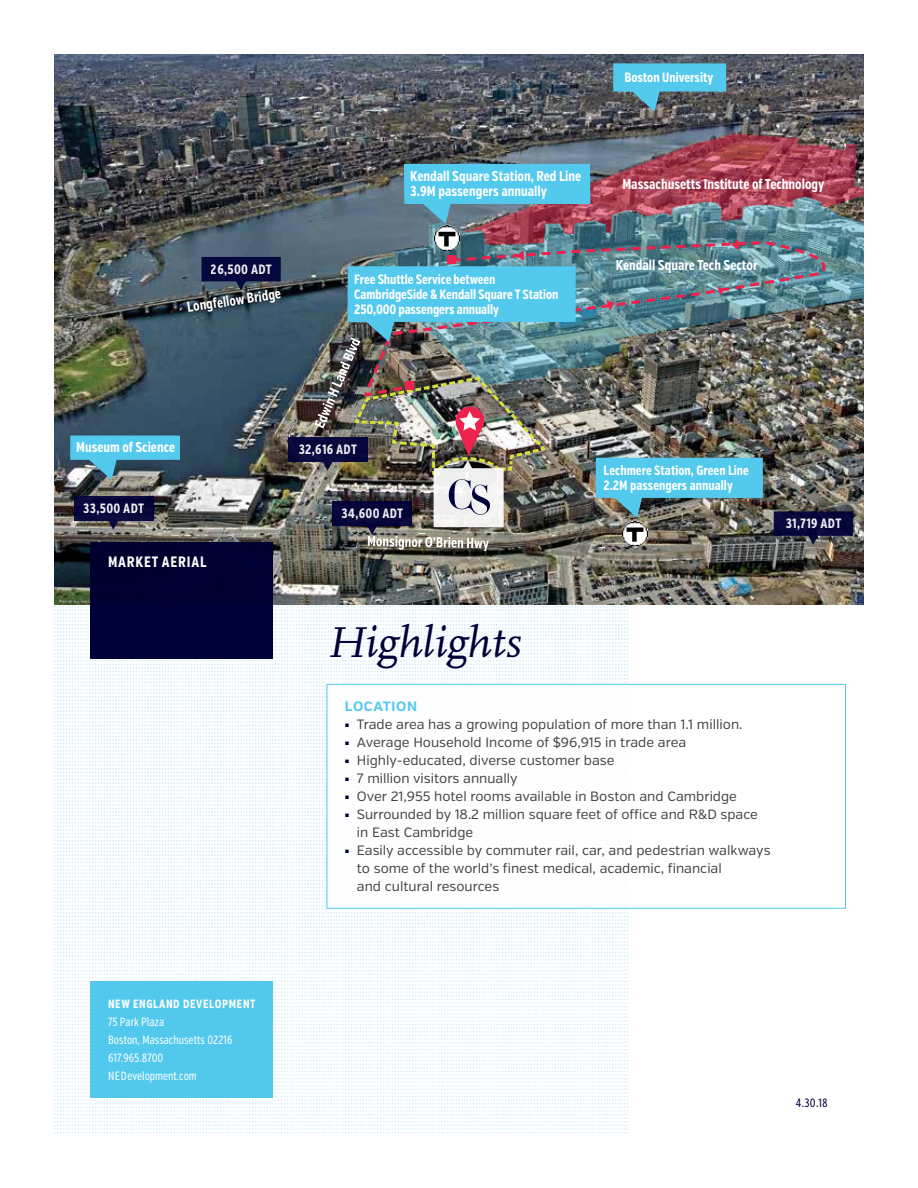
<style>
.page{position:relative;width:918px;height:1188px;background:#fff}
.page>*{position:absolute;margin:0;border:0;box-sizing:border-box;transform-origin:0 0}
.t1{font:italic 45px "Scala OT";color:#00013a;scale:1.05 1}
.t2{font:700 15px "Verb Comp";letter-spacing:.05em;color:#fff}
.t3{font:700 14.25px/15px "Verb Comp";color:#fff}
.t4{font:13.5px/18px "Verb";color:#414042}
.t5{font:700 13.5px/15px "Verb Comp";letter-spacing:-.005em;color:#fff}
.t6{font:700 13.5px "Verb";letter-spacing:.05em;color:#52c9ed}
.t7{font:12px/18px "Verb Comp";color:#fff}
.t8{font:700 12px "Verb Comp";letter-spacing:.05em;color:#fff}
.t9{font:12px "Verb Comp";color:#00013a}
.s1{font-family:"Scala OT";font-size:7.5px;color:#00013a}
</style>
<div class="page">
<img style="left:54px;top:604px;width:573px;height:529px">
<img style="left:54px;top:54px;width:810px;height:550px">
<img style="left:365px;top:197px;width:499px;height:188px">
<img style="left:462px;top:134px;width:402px;height:111px">
<img style="left:361px;top:239px;width:472px;height:160px">
<svg style="left:606px;top:300px;width:9px;height:10px"></svg>
<svg style="left:717px;top:287px;width:8px;height:8px"></svg>
<svg style="left:731px;top:239px;width:8px;height:11px"></svg>
<img style="left:596px;top:458px;width:167px;height:60px">
<svg style="left:404px;top:164px;width:186px;height:60px;background:#61a8c5"></svg>
<img style="left:434px;top:226px;width:25px;height:24px">
<img style="left:622px;top:521px;width:25px;height:25px">
<svg style="left:70px;top:436px;width:110px;height:44px;background:#57a3bb"></svg>
<svg style="left:613px;top:63px;width:113px;height:49px;background:#539db4"></svg>
<div style="left:288px;top:437px;width:79px;height:25px;background:#07073b"></div>
<svg style="left:202px;top:257px;width:79px;height:33px;background:#181d48"></svg>
<div style="left:74px;top:496px;width:79px;height:25px;background:#00013a"></div>
<svg style="left:108px;top:519px;width:11px;height:11px"></svg>
<svg style="left:774px;top:511px;width:79px;height:34px;background:#1f2045"></svg>
<img style="left:314px;top:250px;width:262px;height:301px">
<div style="left:90px;top:981px;width:183px;height:117px;background:#52c9ed"></div>
<div style="left:327px;top:684px;width:519px;height:225px;background:#fff"></div>
<div style="left:327px;top:684px;width:519px;height:225px;border:1px solid #52c9ed"></div>
<div style="left:90px;top:542px;width:183px;height:117px;background:#00013a"></div>
<p class="t5" style="left:211px;top:262px;width:62px">26,500 ADT</p>
<p class="t3" style="left:186px;top:300px;width:96px;rotate:-8deg">Longfellow Bridge</p>
<p class="t3" style="left:410px;top:169px;width:173px">Kendall Square Station, Red Line<br>3.9M passengers annually</p>
<p class="t5" style="left:354px;top:272px;width:206px">Free Shuttle Service between<br>CambridgeSide &amp; Kendall Square T Station<br>250,000 passengers annually</p>
<p class="t5" style="left:624px;top:71px;width:90px">Boston University</p>
<p class="t3" style="left:622px;top:177px;width:204px">Massachusetts Institute of Technology</p>
<p class="t3" style="left:616px;top:258px;width:143px">Kendall Square Tech Sector</p>
<p class="t3" style="left:76px;top:440px;width:101px">Museum of Science</p>
<p class="t5" style="left:299px;top:442px;width:60px">32,616 ADT</p>
<p class="t5" style="left:83px;top:501px;width:62px">33,500 ADT</p>
<p class="t5" style="left:342px;top:506px;width:63px">34,600 ADT</p>
<p class="t2" style="left:108px;top:553px;width:100px">MARKET AERIAL</p>
<p class="t5" style="left:604px;top:463px;width:147px">Lechmere Station, Green Line<br>2.2M passengers annually</p>
<p class="t5" style="left:786px;top:516px;width:57px">31,719 ADT</p>
<p class="t8" style="left:108px;top:997px;width:149px">NEW ENGLAND DEVELOPMENT</p>
<p class="t7" style="left:108px;top:1013px;width:126px">75 Park Plaza<br>Boston, Massachusetts 02216<br>617.965.8700<br>NEDevelopment.com</p>
<h1 class="t1" style="left:327px;top:618px;width:187px">Highlights</h1>
<p class="t6" style="left:345px;top:698px;width:74px">LOCATION</p>
<p class="t4" style="left:345px;top:715px;width:399px"><span class="s1">▪</span> Trade area has a growing population of more than 1.1 million.</p>
<p class="t4" style="left:345px;top:733px;width:343px"><span class="s1">▪</span> Average Household Income of $96,915 in trade area</p>
<p class="t4" style="left:345px;top:751px;width:271px"><span class="s1">▪</span> Highly-educated, diverse customer base</p>
<p class="t4" style="left:345px;top:769px;width:174px"><span class="s1">▪</span> 7 million visitors annually</p>
<p class="t4" style="left:345px;top:787px;width:394px"><span class="s1">▪</span> Over 21,955 hotel rooms available in Boston and Cambridge</p>
<p class="t4" style="left:357px;top:805px;width:403px;text-indent:-12px"><span class="s1">▪</span> Surrounded by 18.2 million square feet of office and R&amp;D space in East Cambridge</p>
<p class="t4" style="left:357px;top:841px;width:415px;text-indent:-12px"><span class="s1">▪</span> Easily accessible by commuter rail, car, and pedestrian walkways to some of the world’s finest medical, academic, financial<br>and cultural resources</p>
<p class="t9" style="left:796px;top:1096px;width:34px">4.30.18</p>
</div>
